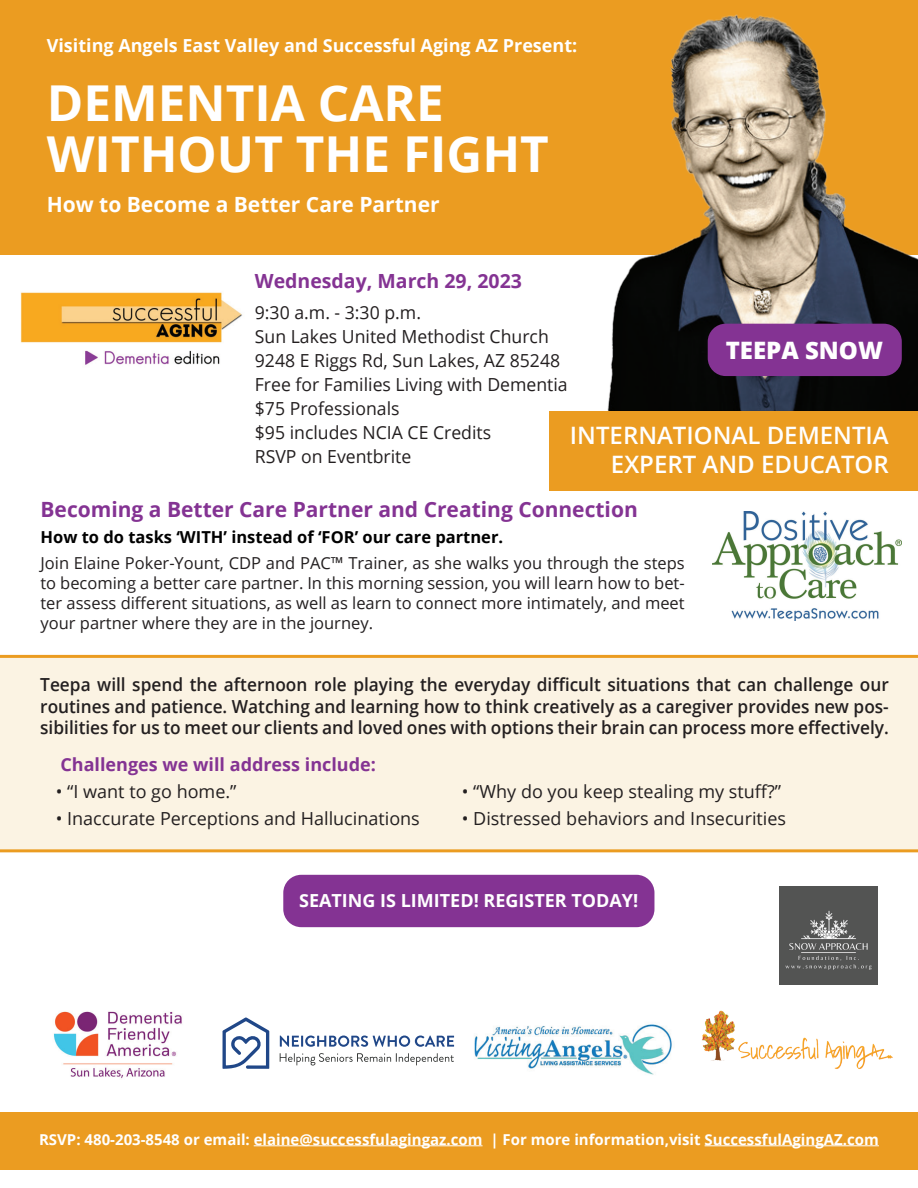
<style>
.page{position:relative;width:918px;height:1188px;background:#fff}
.page>*{position:absolute;margin:0;border:0;box-sizing:border-box;transform-origin:0 0}
.t1{font:700 49.5px/51px "Open Sans";color:#fff}
.t2{font:600 24px/28.8px "Open Sans";color:#fff;text-align:right}
.t3{font:800 24px "Open Sans";color:#fff}
.t4{font:700 21px "Open Sans";color:#843393}
.t5{font:700 21px "Open Sans";color:#fff}
.t6{font:700 19.5px "Open Sans";color:#843393}
.t7{font:18px/24px "Open Sans";color:#231f20}
.t8{font:600 18px/21.6px "Open Sans";color:#231f20;text-align:justify;scale:.96 1}
.t9{font:700 18px "Open Sans";color:#fff}
.t10{font:700 18px "Open Sans";color:#843393}
.t11{font:16.5px/19.8px "Open Sans";color:#231f20;text-align:justify}
.t12{font:700 16.5px "Open Sans";color:#000}
.t13{font:700 15px "Open Sans";color:#fff}
</style>
<div class="page">
<div style="left:0;top:0;width:918px;height:255px;background:#eb9c21"></div>
<div style="left:0;top:656px;width:918px;height:193px;background:#fbf3e3"></div>
<hr style="left:0;top:655px;width:918px;height:3px;background:#eb9c21">
<hr style="left:0;top:849px;width:918px;height:3px;background:#eb9c21">
<div style="left:283px;top:875px;width:371px;height:52px;background:#843393;border-radius:18px"></div>
<div style="left:0;top:1112px;width:918px;height:58px;background:#eb9c21"></div>
<hr style="left:254px;top:1145px;width:229px;height:1px;background:#fff">
<hr style="left:705px;top:1145px;width:174px;height:1px;background:#fff">
<img style="left:607px;top:14px;width:311px;height:397px">
<div style="left:549px;top:411px;width:369px;height:79px;background:#eb9c21"></div>
<div style="left:708px;top:324px;width:194px;height:52px;background:#843393;border-radius:18px"></div>
<img style="left:779px;top:887px;width:98px;height:89px">
<img style="left:53px;top:1011px;width:129px;height:68px">
<img style="left:702px;top:976px;width:191px;height:93px">
<img style="left:474px;top:1024px;width:198px;height:51px">
<img style="left:713px;top:511px;width:188px;height:109px">
<img style="left:20px;top:292px;width:222px;height:73px">
<svg style="left:280px;top:1036px;width:174px;height:11px"></svg>
<svg style="left:280px;top:1053px;width:174px;height:13px"></svg>
<svg style="left:222px;top:1017px;width:47px;height:52px"></svg>
<p class="t9" style="left:47px;top:32px;width:532px">Visiting Angels East Valley and Successful Aging AZ Present:</p>
<h1 class="t1" style="left:47px;top:76px;width:504px">DEMENTIA CARE<br>WITHOUT THE FIGHT</h1>
<p class="t5" style="left:47px;top:189px;width:394px">How to Become a Better Care Partner</p>
<p class="t6" style="left:255px;top:268px;width:269px">Wednesday, March 29, 2023</p>
<p class="t7" style="left:255px;top:300px;width:314px">9:30 a.m. - 3:30 p.m.<br>Sun Lakes United Methodist Church<br>9248 E Riggs Rd, Sun Lakes, AZ 85248<br>Free for Families Living with Dementia $75 Professionals<br>$95 includes NCIA CE Credits<br>RSVP on Eventbrite</p>
<p class="t4" style="left:40px;top:495px;width:599px">Becoming a Better Care Partner and Creating Connection</p>
<p class="t12" style="left:40px;top:525px;width:464px">How to do tasks ‘WITH’ instead of ‘FOR’ our care partner.</p>
<p class="t11" style="left:40px;top:553px;width:646px">Join Elaine Poker-Yount, CDP and PAC™ Trainer, as she walks you through the steps to becoming a better care partner. In this morning session, you will learn how to bet&shy;ter assess different situations, as well as learn to connect more intimately, and meet your partner where they are in the journey.</p>
<h2 class="t3" style="left:726px;top:332px;width:159px">TEEPA SNOW</h2>
<h2 class="t2" style="left:570px;top:420px;width:320px">INTERNATIONAL DEMENTIA<br>EXPERT AND EDUCATOR</h2>
<p class="t8" style="left:40px;top:673px;width:886px">Teepa will spend the afternoon role playing the everyday difficult situations that can challenge our routines and patience. Watching and learning how to think creatively as a caregiver provides new pos&shy;sibilities for us to meet our clients and loved ones with options their brain can process more effectively.</p>
<p class="t10" style="left:60px;top:752px;width:317px">Challenges we will address include:</p>
<p class="t7" style="left:56px;top:779px;width:182px">• “I want to go home.”</p>
<p class="t7" style="left:56px;top:806px;width:366px">• Inaccurate Perceptions and Hallucinations</p>
<p class="t7" style="left:462px;top:779px;width:321px">• “Why do you keep stealing my stuff?”</p>
<p class="t7" style="left:462px;top:806px;width:326px">• Distressed behaviors and Insecurities</p>
<p class="t9" style="left:299px;top:888px;width:341px">SEATING IS LIMITED! REGISTER TODAY!</p>
<p class="t13" style="left:39px;top:1129px;width:841px">RSVP: 480-203-8548 or email: elaine@successfulagingaz.com | For more information,visit SuccessfulAgingAZ.com</p>
</div>
